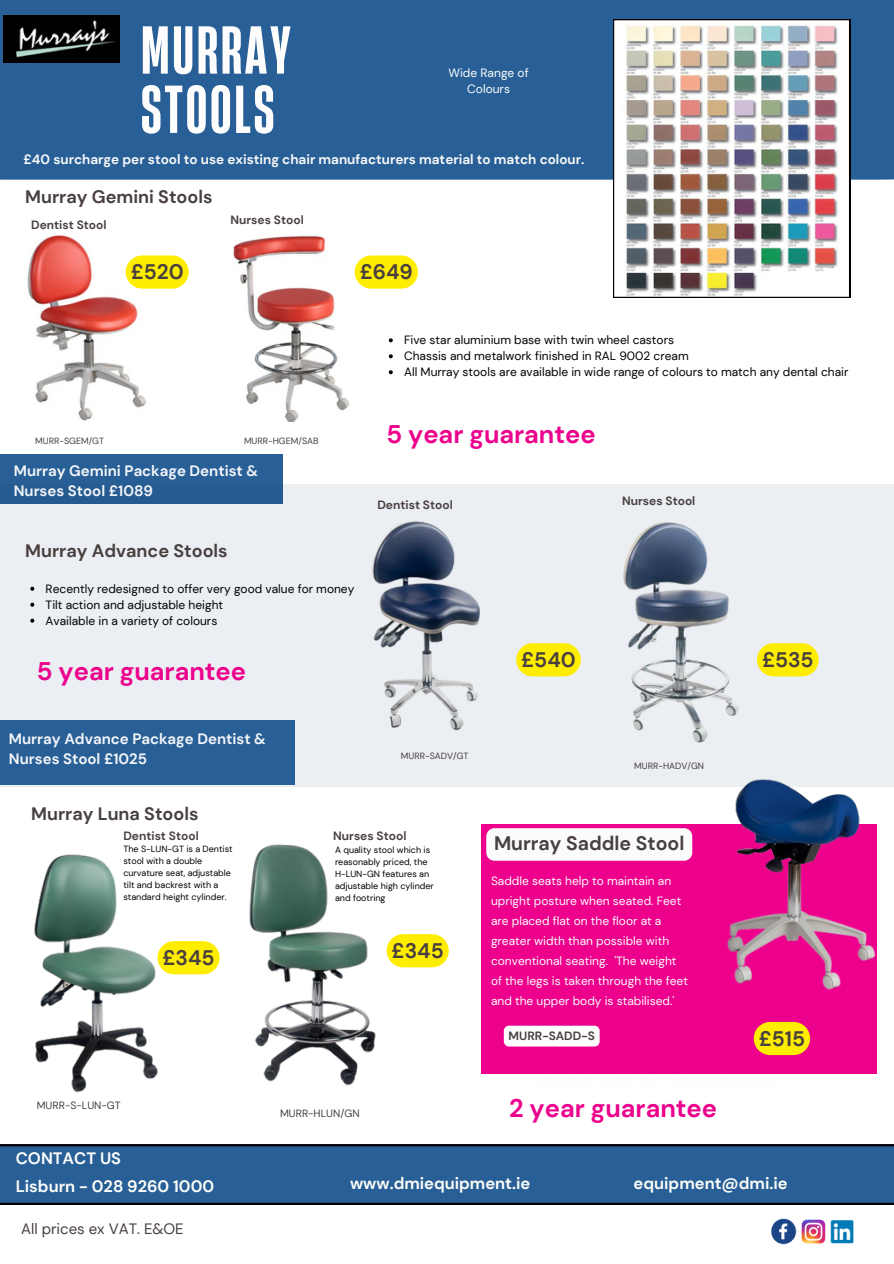
<style>
.page{position:relative;width:894px;height:1264px;background:#fff}
.page>*{position:absolute;margin:0;border:0;box-sizing:border-box;transform-origin:0 0}
.t1{font:700 63.6px/59.2px "Heading Now 36";letter-spacing:.05em;color:#fdfdfe}
.t2{font:700 25.5px "DM Sans";color:#ec008c}
.t3{font:700 21px "DM Sans";color:#483f3f}
.t4{font:700 19.5px "DM Sans";color:#483f3f}
.t5{font:700 18px "DM Sans";color:#483f3f}
.t6{font:700 16.5px "DM Sans";color:#fdfefa}
.t7{font:700 16.5px "DM Sans";color:#fdfdfe}
.t8{font:700 15px/20.2px "DM Sans";color:#f3f5f9}
.t9{font:15px "DM Sans";color:#483f3f}
.t10{font:700 13.5px "DM Sans";color:#f8f9f9}
.t11{font:12px "DM Sans";color:#000}
.t12{font:12px/20px "DM Sans";color:#fdfefa}
.t13{font:700 12px "DM Sans";color:#483f3f}
.t14{font:12px/16px "DM Sans";color:#fdfdfe;text-align:center}
.t15{font:10.5px "DM Sans";color:#483f3f}
.t16{font:9px/12px "DM Sans";color:#000}
.t17{font:9px "DM Sans";color:#483f3f}
</style>
<div class="page">
<div style="left:0;top:0;width:893px;height:180px;background:#285f96"></div>
<img style="left:4px;top:15px;width:115px;height:47px">
<div style="left:0;top:454px;width:283px;height:50px;background:#285f96"></div>
<img style="left:613px;top:19px;width:236px;height:279px">
<div style="left:0;top:484px;width:893px;height:302px;background:#ebeef2"></div>
<img style="left:594px;top:498px;width:171px;height:265px">
<img style="left:354px;top:511px;width:149px;height:229px">
<img style="left:34px;top:854px;width:149px;height:239px">
<div style="left:0;top:720px;width:295px;height:64px;background:#285f96"></div>
<img style="left:249px;top:844px;width:145px;height:242px">
<img style="left:762px;top:1204px;width:102px;height:41px">
<img style="left:233px;top:235px;width:117px;height:186px">
<img style="left:27px;top:235px;width:120px;height:186px">
<div style="left:157px;top:941px;width:62px;height:33px;background:#ffed00;border-radius:17px"></div>
<div style="left:386px;top:934px;width:62px;height:33px;background:#ffed00;border-radius:17px"></div>
<div style="left:756px;top:643px;width:62px;height:33px;background:#ffed00;border-radius:17px"></div>
<div style="left:516px;top:643px;width:64px;height:33px;background:#ffed00;border-radius:17px"></div>
<div style="left:126px;top:255px;width:63px;height:34px;background:#ffed00;border-radius:17px"></div>
<svg style="left:0;top:1144px;width:893px;height:60px;background:#25598d"></svg>
<svg style="left:388px;top:338px;width:4px;height:4px"></svg>
<svg style="left:388px;top:354px;width:4px;height:4px"></svg>
<svg style="left:388px;top:370px;width:4px;height:4px"></svg>
<svg style="left:30px;top:586px;width:4px;height:4px"></svg>
<svg style="left:30px;top:602px;width:4px;height:4px"></svg>
<svg style="left:30px;top:618px;width:4px;height:4px"></svg>
<div style="left:354px;top:255px;width:64px;height:34px;background:#ffed00;border-radius:17px"></div>
<div style="left:481px;top:824px;width:395px;height:249px;background:#ec008c"></div>
<div style="left:486px;top:828px;width:206px;height:32px;background:#fbfbfb"></div>
<div style="left:503px;top:1025px;width:96px;height:21px;background:#fff"></div>
<svg style="left:753px;top:1021px;width:56px;height:34px;background:#fcc914"></svg>
<img style="left:692px;top:763px;width:201px;height:258px">
<p class="t1" style="left:141px;top:19px;width:151px">MURRAY<br>STOOLS</p>
<p class="t14" style="left:448px;top:65px;width:82px">Wide Range of<br>Colours</p>
<p class="t10" style="left:23px;top:151px;width:562px">£40 surcharge per stool to use existing chair manufacturers material to match colour.</p>
<p class="t5" style="left:25px;top:185px;width:189px">Murray Gemini Stools</p>
<p class="t13" style="left:31px;top:217px;width:77px">Dentist Stool</p>
<h2 class="t3" style="left:131px;top:258px;width:54px">£520</h2>
<p class="t13" style="left:230px;top:212px;width:75px">Nurses Stool</p>
<h5 class="t17" style="left:35px;top:435px;width:70px">MURR-SGEM/GT</h5>
<p class="t17" style="left:244px;top:435px;width:76px">MURR-HGEM/SAB</p>
<h6 class="t8" style="left:14px;top:460px;width:246px">Murray Gemini Package Dentist &amp;<br>Nurses Stool £1089</h6>
<p class="t5" style="left:25px;top:539px;width:204px">Murray Advance Stools</p>
<p class="t3" style="left:359px;top:258px;width:55px">£649</p>
<h3 class="t11" style="left:404px;top:332px;width:271px">Five star aluminium base with twin wheel castors</h3>
<p class="t11" style="left:404px;top:348px;width:286px">Chassis and metalwork finished in RAL 9002 cream</p>
<p class="t11" style="left:404px;top:364px;width:445px">All Murray stools are available in wide range of colours to match any dental chair</p>
<p class="t2" style="left:386px;top:418px;width:211px">5 year guarantee</p>
<h3 class="t13" style="left:377px;top:497px;width:77px">Dentist Stool</h3>
<h3 class="t13" style="left:622px;top:493px;width:75px">Nurses Stool</h3>
<h3 class="t11" style="left:46px;top:581px;width:310px">Recently redesigned to offer very good value for money</h3>
<p class="t11" style="left:46px;top:596px;width:179px">Tilt action and adjustable height</p>
<p class="t11" style="left:46px;top:612px;width:173px">Available in a variety of colours</p>
<p class="t2" style="left:37px;top:654px;width:211px">5 year guarantee</p>
<p class="t8" style="left:9px;top:728px;width:258px">Murray Advance Package Dentist &amp;<br>Nurses Stool £1025</p>
<h6 class="t17" style="left:401px;top:750px;width:69px">MURR-SADV/GT</h6>
<p class="t5" style="left:31px;top:802px;width:169px">Murray Luna Stools</p>
<p class="t13" style="left:123px;top:827px;width:77px">Dentist Stool</p>
<h2 class="t13" style="left:333px;top:827px;width:75px">Nurses Stool</h2>
<p class="t16" style="left:123px;top:842px;width:111px">The S-LUN-GT is a Dentist stool with a double curvature seat, adjustable tilt and backrest with a standard height cylinder.</p>
<p class="t16" style="left:335px;top:844px;width:97px">A quality stool which is reasonably priced, the<br>H-LUN-GN features an</p>
<p class="t16" style="left:335px;top:880px;width:100px">adjustable high cylinder and footring</p>
<h5 class="t3" style="left:162px;top:944px;width:54px">£345</h5>
<p class="t3" style="left:391px;top:937px;width:54px">£345</p>
<p class="t3" style="left:521px;top:646px;width:56px">£540</p>
<p class="t3" style="left:761px;top:646px;width:53px">£535</p>
<p class="t17" style="left:634px;top:760px;width:71px">MURR-HADV/GN</p>
<p class="t4" style="left:494px;top:830px;width:192px">Murray Saddle Stool</p>
<p class="t12" style="left:491px;top:870px;width:198px">Saddle seats help to maintain an upright posture when seated. Feet are placed flat on the floor at a greater width than possible with conventional seating. 'The weight of the legs is taken through the feet and the upper body is stabilised.'</p>
<h3 class="t13" style="left:508px;top:1028px;width:88px">MURR-SADD-S</h3>
<h3 class="t3" style="left:758px;top:1024px;width:48px">£515</h3>
<p class="t15" style="left:37px;top:1098px;width:85px">MURR-S-LUN-GT</p>
<h1 class="t2" style="left:509px;top:1091px;width:209px">2 year guarantee</h1>
<h3 class="t15" style="left:280px;top:1106px;width:81px">MURR-HLUN/GN</h3>
<h3 class="t7" style="left:16px;top:1147px;width:107px">CONTACT US</h3>
<p class="t6" style="left:16px;top:1175px;width:200px">Lisburn - 028 9260 1000</p>
<p class="t6" style="left:350px;top:1172px;width:182px">www.dmiequipment.ie</p>
<p class="t6" style="left:633px;top:1172px;width:155px">equipment@dmi.ie</p>
<p class="t9" style="left:21px;top:1218px;width:164px">All prices ex VAT. E&amp;OE</p>
</div>
